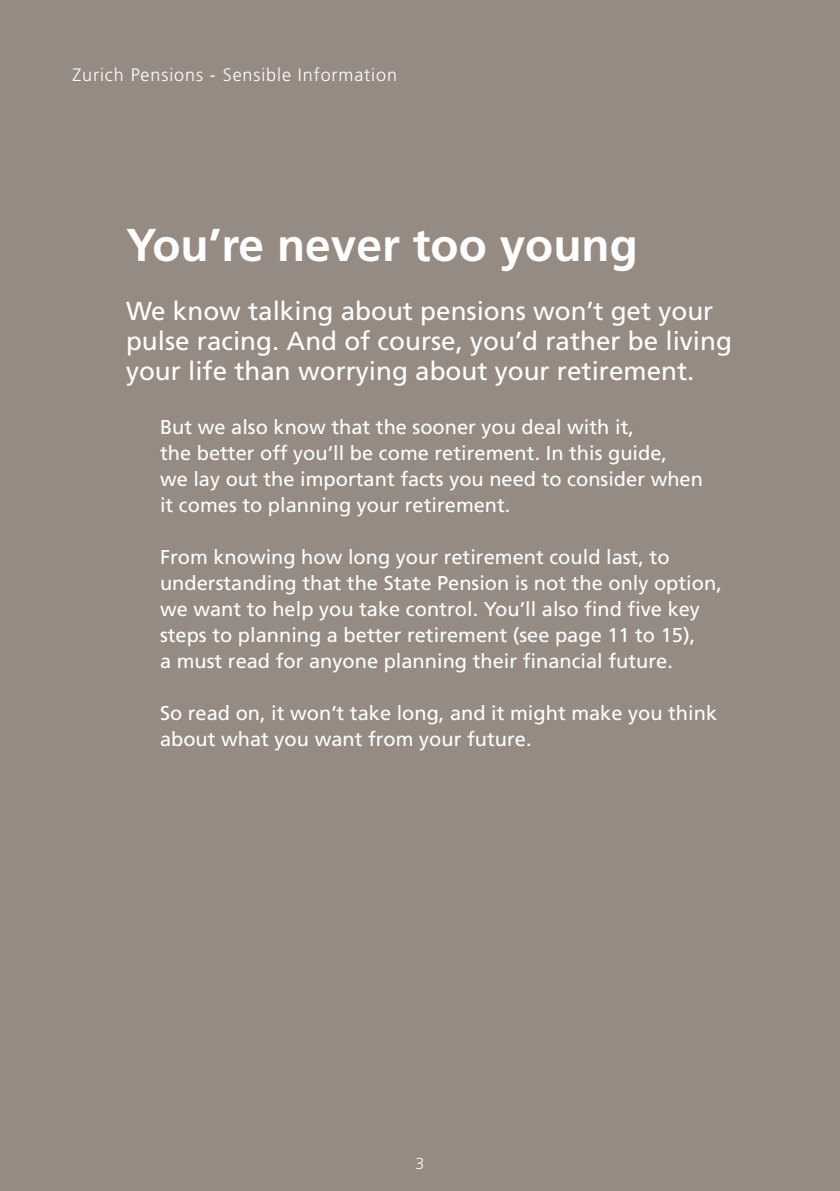
<style>
.page{position:relative;width:840px;height:1191px;background:#fff}
.page>*{position:absolute;margin:0;border:0;box-sizing:border-box;transform-origin:0 0}
.t1{font:700 46px "Frutiger";color:#fff}
.t2{font:26px/30px "Frutiger";color:#fff}
.t3{font:20px/26px "Frutiger";color:#fff}
.t4{font:300 18px "Frutiger";letter-spacing:.05em;color:#fff}
.t5{font:300 16px "Frutiger";color:#fff}
</style>
<div class="page">
<div style="left:0;top:0;width:839px;height:1191px;background:#968b83"></div>
<hr style="left:839px;top:0;width:1px;height:1191px;background:#97c1e3">
<p class="t4" style="left:72px;top:64px;width:326px">Zurich Pensions - Sensible Information</p>
<h1 class="t1" style="left:126px;top:218px;width:513px">You’re never too young</h1>
<h2 class="t2" style="left:126px;top:296px;width:607px">We know talking about pensions won’t get your pulse racing. And of course, you’d rather be living your life than worrying about your retirement.</h2>
<p class="t3" style="left:160px;top:414px;width:544px">But we also know that the sooner you deal with it,<br>the better off you’ll be come retirement. In this guide,<br>we lay out the important facts you need to consider when it comes to planning your retirement.</p>
<p class="t3" style="left:160px;top:544px;width:563px">From knowing how long your retirement could last, to understanding that the State Pension is not the only option, we want to help you take control. You’ll also find five key steps to planning a better retirement (see page 11 to 15),<br>a must read for anyone planning their financial future.</p>
<p class="t3" style="left:160px;top:700px;width:558px">So read on, it won’t take long, and it might make you think about what you want from your future.</p>
<p class="t5" style="left:415px;top:1154px;width:10px">3</p>
</div>
